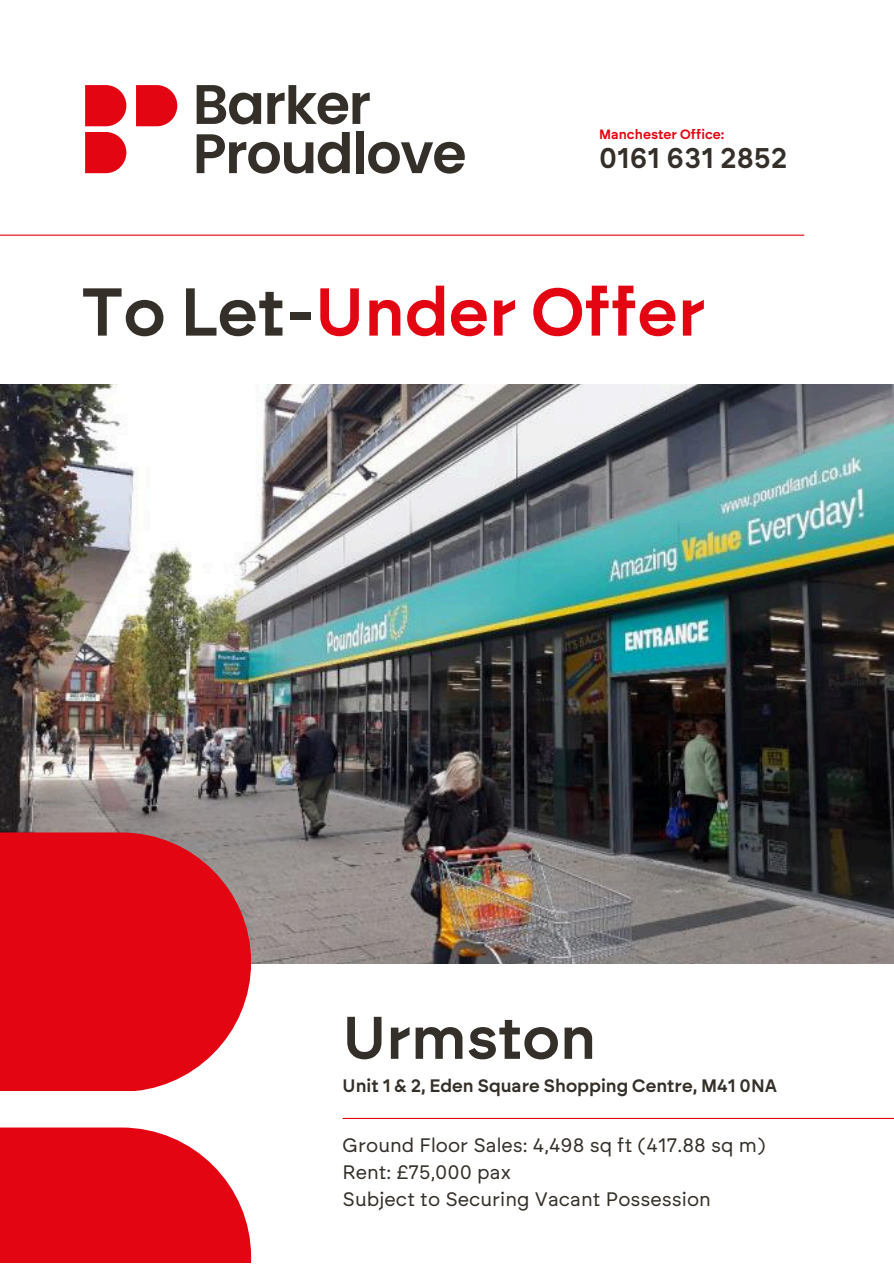
<style>
.page{position:relative;width:894px;height:1264px;background:#fff}
.page>*{position:absolute;margin:0;border:0;box-sizing:border-box;transform-origin:0 0}
.t1{font:600 67.5px "Brockmann";color:#e30512}
.t2{font:600 60px "Brockmann";color:#352f29}
.t3{font:600 28.5px "Brockmann";color:#352f29}
.t4{font:19.5px/27px "Brockmann";color:#352f29}
.t5{font:600 18px "Brockmann";color:#352f29}
.t6{font:600 13.5px "Brockmann";color:#e30512}
.s1{color:#352f29}
</style>
<div class="page">
<img style="left:0;top:385px;width:893px;height:578px">
<svg style="left:0;top:832px;width:251px;height:259px;background:#df1a25"></svg>
<svg style="left:0;top:1127px;width:251px;height:136px;background:#e6202b"></svg>
<hr style="left:342px;top:1117px;width:551px;height:1px;background:#e30512">
<svg style="left:85px;top:132px;width:41px;height:41px;background:#e51e2a"></svg>
<svg style="left:85px;top:85px;width:41px;height:41px;background:#e51e2a"></svg>
<svg style="left:136px;top:85px;width:41px;height:41px;background:#e51e2a"></svg>
<svg style="left:196px;top:85px;width:65px;height:39px"></svg>
<svg style="left:267px;top:85px;width:102px;height:39px"></svg>
<svg style="left:196px;top:132px;width:153px;height:42px"></svg>
<div style="left:356px;top:132px;width:7px;height:41px;background:#352f29"></div>
<svg style="left:368px;top:142px;width:96px;height:32px"></svg>
<hr style="left:0;top:235px;width:804px;height:1px;background:#e30512">
<h3 class="t6" style="left:599px;top:126px;width:127px">Manchester Office:</h3>
<h4 class="t3" style="left:599px;top:141px;width:190px">0161 631 2852</h4>
<p class="t1" style="left:81px;top:271px;width:625px"><span class="s1">To Let-</span>Under Offer</p>
<h1 class="t2" style="left:342px;top:1001px;width:255px">Urmston</h1>
<h2 class="t5" style="left:342px;top:1074px;width:436px">Unit 1 &amp; 2, Eden Square Shopping Centre, M41 0NA</h2>
<p class="t4" style="left:342px;top:1131px;width:424px">Ground Floor Sales: 4,498 sq ft (417.88 sq m)<br>Rent: £75,000 pax<br>Subject to Securing Vacant Possession</p>
</div>
